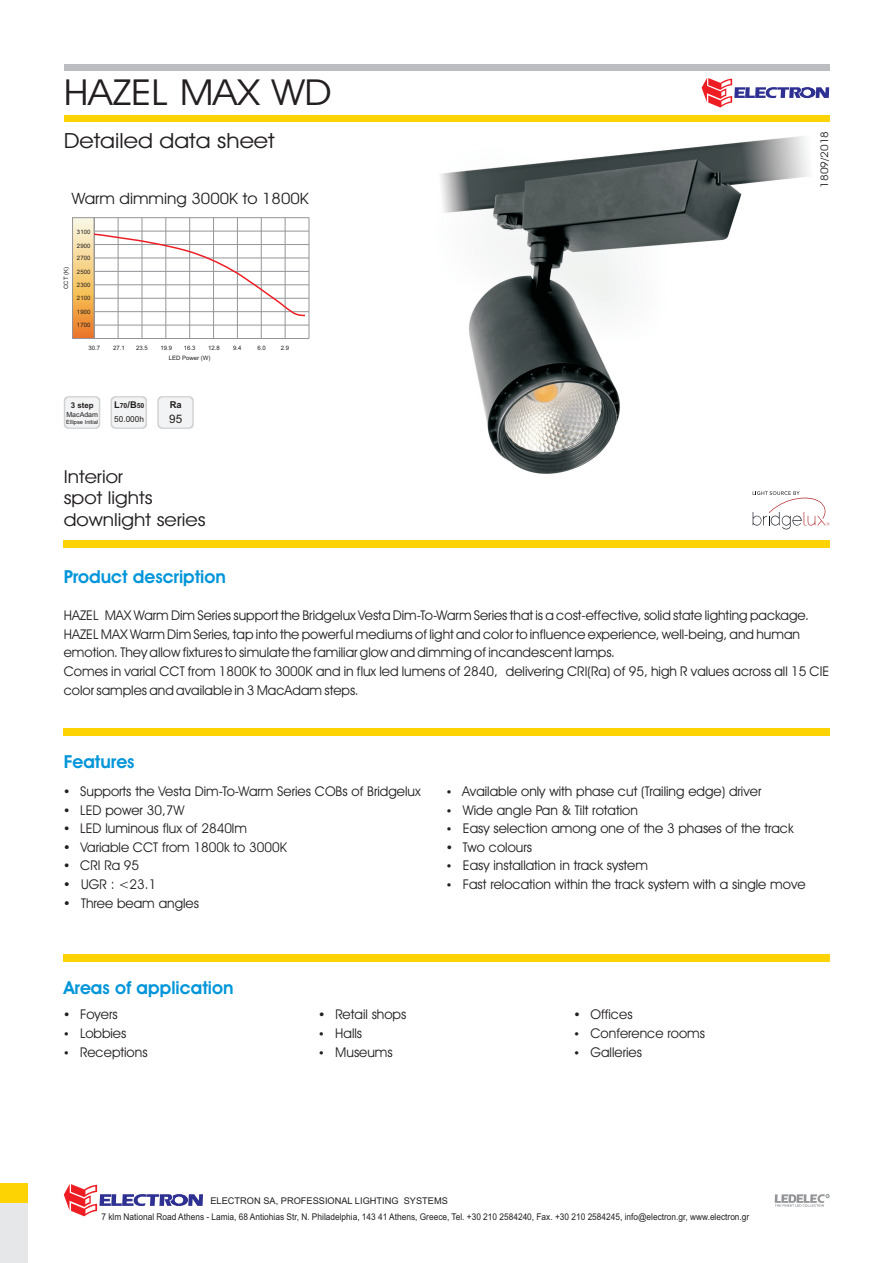
<style>
.page{position:relative;width:893px;height:1263px;background:#fff}
.page>*{position:absolute;margin:0;border:0;box-sizing:border-box;transform-origin:0 0}
.t1{font:36px "Avant Garde IT Cby BT";color:#231f20;scale:1.12 1}
.t2{font:21px "Avant Garde IT Cby BT";color:#231f20;scale:1.12 1}
.t3{font:700 18px "Avant Garde IT Cby BT";color:#0095d9}
.t4{font:18px/21.6px "Avant Garde IT Cby BT";color:#231f20;scale:1.12 1}
.t5{font:15.75px "Avant Garde IT Cby BT";color:#231f20;scale:1.06 1}
.t6{font:13.5px/18.6px "Avant Garde IT Cby BT";color:#231f20}
.t7{font:13.5px "Wingdings";color:#231f20}
.t8{font:12.9px "Wingdings";color:#231f20}
.t9{font:11.7px "Arial";color:#231f20}
.t10{font:11.55px/18.6px "Wingdings";color:#231f20;text-align:justify}
.t11{font:10.5px "Avant Garde IT Cby BT";color:#231f20;scale:1.12 1}
.t12{font:700 9.45px "Arial";color:#231f20}
.t13{font:9.3px/15.8px "Arial";color:#231f20}
.t14{font:8.25px "Arial";color:#231f20}
.t15{font:700 7.95px "Arial";color:#231f20}
.t16{font:7.05px "Arial";color:#231f20}
.t17{font:700 6.9px "Arial";color:#231f20}
.t18{font:6px/12.9px "Arial";color:#231f20}
.t19{font:5.7px "Arial";color:#231f20}
.s1{font-size:9.3px}
</style>
<div class="page">
<img style="left:440px;top:136px;width:369px;height:338px">
<div style="left:0;top:1183px;width:28px;height:20px;background:#fed304"></div>
<div style="left:0;top:1203px;width:28px;height:60px;background:#e6e7e9"></div>
<svg style="left:775px;top:1194px;width:54px;height:13px"></svg>
<svg style="left:64px;top:1184px;width:139px;height:32px"></svg>
<div style="left:64px;top:115px;width:765px;height:7px;background:#fed304"></div>
<div style="left:64px;top:64px;width:765px;height:7px;background:#bcbdc0"></div>
<svg style="left:111px;top:396px;width:36px;height:33px"></svg>
<div style="left:112px;top:397px;width:34px;height:30px;background:#f2f3f4;border-radius:4px"></div>
<div style="left:157px;top:396px;width:37px;height:33px;background:#dcddde;border-radius:5px"></div>
<div style="left:159px;top:397px;width:33px;height:30px;background:#f2f3f4;border-radius:4px"></div>
<svg style="left:64px;top:396px;width:36px;height:33px"></svg>
<div style="left:65px;top:397px;width:34px;height:30px;background:#f2f3f4;border-radius:4px"></div>
<svg style="left:702px;top:78px;width:127px;height:30px"></svg>
<svg style="left:753px;top:491px;width:76px;height:38px"></svg>
<div style="left:63px;top:541px;width:766px;height:7px;background:#fed304"></div>
<div style="left:63px;top:728px;width:766px;height:8px;background:#fed304"></div>
<div style="left:63px;top:954px;width:766px;height:7px;background:#fed304"></div>
<svg style="left:74px;top:219px;width:18px;height:118px;background:#f5c37a"></svg>
<div style="left:72px;top:217px;width:22px;height:122px;border:1px solid #939598"></div>
<hr style="left:94px;top:218px;width:1px;height:120px;background:#939598">
<hr style="left:118px;top:218px;width:1px;height:120px;background:#939598">
<hr style="left:142px;top:218px;width:1px;height:120px;background:#939598">
<hr style="left:166px;top:218px;width:1px;height:120px;background:#939598">
<hr style="left:189px;top:218px;width:1px;height:120px;background:#939598">
<hr style="left:213px;top:218px;width:1px;height:120px;background:#939598">
<hr style="left:237px;top:218px;width:1px;height:120px;background:#939598">
<hr style="left:261px;top:218px;width:1px;height:120px;background:#939598">
<hr style="left:285px;top:218px;width:1px;height:120px;background:#939598">
<hr style="left:309px;top:218px;width:1px;height:120px;background:#939598">
<hr style="left:94px;top:217px;width:215px;height:1px;background:#939598">
<hr style="left:94px;top:231px;width:215px;height:1px;background:#939598">
<hr style="left:94px;top:244px;width:215px;height:1px;background:#939598">
<hr style="left:94px;top:258px;width:215px;height:1px;background:#939598">
<hr style="left:94px;top:271px;width:215px;height:1px;background:#939598">
<hr style="left:94px;top:285px;width:215px;height:1px;background:#939598">
<hr style="left:94px;top:298px;width:215px;height:1px;background:#939598">
<hr style="left:94px;top:311px;width:215px;height:1px;background:#939598">
<hr style="left:94px;top:325px;width:215px;height:1px;background:#939598">
<hr style="left:94px;top:338px;width:215px;height:1px;background:#939598">
<svg style="left:93px;top:233px;width:213px;height:84px"></svg>
<h1 class="t1" style="left:64px;top:78px;width:241px">HAZEL MAX WD</h1>
<h2 class="t2" style="left:64px;top:132px;width:190px">Detailed data sheet</h2>
<p class="t5" style="left:72px;top:192px;width:225px">Warm dimming 3000K to 1800K</p>
<p class="t18" style="left:77px;top:226px;width:15px">3100</p>
<p class="t18" style="left:77px;top:240px;width:15px">2900<br>2700</p>
<p class="t18" style="left:77px;top:266px;width:15px;line-height:12.5px">2500<br>2300</p>
<p class="t18" style="left:77px;top:292px;width:15px">2100</p>
<p class="t18" style="left:77px;top:306px;width:15px">1900<br>1700</p>
<p class="t18" style="left:60px;top:289px;width:23px;rotate:-90deg">CCT (K)</p>
<p class="t18" style="left:89px;top:342px;width:13px">30.7</p>
<p class="t18" style="left:113px;top:342px;width:13px">27.1</p>
<p class="t18" style="left:136px;top:342px;width:13px">23.5</p>
<p class="t18" style="left:160px;top:342px;width:13px">19.9</p>
<p class="t18" style="left:184px;top:342px;width:13px">16.3</p>
<p class="t18" style="left:208px;top:342px;width:13px">12.8</p>
<p class="t18" style="left:233px;top:342px;width:10px">9.4</p>
<p class="t18" style="left:257px;top:342px;width:10px">6.0</p>
<p class="t18" style="left:281px;top:342px;width:10px">2.9</p>
<p class="t18" style="left:169px;top:352px;width:43px">LED Power (W)</p>
<p class="t15" style="left:71px;top:402px;width:24px">3 step</p>
<p class="t19" style="left:66px;top:420px;width:33px">Ellipse Initial</p>
<p class="t16" style="left:66px;top:412px;width:33px">MacAdam</p>
<p class="t17" style="left:114px;top:403px;width:32px"><span class="s1">L</span>70<span class="s1">/B</span>50</p>
<p class="t14" style="left:114px;top:416px;width:31px">50.000h</p>
<p class="t12" style="left:170px;top:401px;width:13px">Ra</p>
<p class="t9" style="left:169px;top:415px;width:15px">95</p>
<h3 class="t4" style="left:64px;top:467px;width:128px">Interior<br>spot lights downlight series</h3>
<p class="t11" style="left:820px;top:188px;width:52px;rotate:-90deg">1809/2018</p>
<h3 class="t3" style="left:64px;top:569px;width:164px">Product description</h3>
<p class="t6" style="left:64px;top:607px;width:767px">HAZEL MAX Warm Dim Series support the Bridgelux Vesta Dim-To-Warm Series that is a cost-effective, solid state lighting package.<br>HAZEL MAX Warm Dim Series, tap into the powerful mediums of light and color to influence experience, well-being, and human emotion. They allow fixtures to simulate the familiar glow and dimming of incandescent lamps.<br>Comes in varial CCT from 1800K to 3000K and in flux led lumens of 2840, delivering CRI(Ra) of 95, high R values across all 15 CIE color samples and available in 3 MacAdam steps.</p>
<h3 class="t3" style="left:64px;top:754px;width:72px">Features</h3>
<p class="t6" style="left:64px;top:783px;width:358px">•Supports the Vesta Dim-To-Warm Series COBs of Bridgelux</p>
<p class="t6" style="left:80px;top:802px;width:106px">LED power 30,7W</p>
<p class="t6" style="left:80px;top:820px;width:168px">LED luminous flux of 2840lm</p>
<p class="t6" style="left:64px;top:839px;width:225px">•Variable CCT from 1800k to 3000K</p>
<p class="t6" style="left:80px;top:857px;width:61px">CRI Ra 95</p>
<p class="t6" style="left:64px;top:876px;width:94px">•UGR : &lt;23.1</p>
<p class="t7" style="left:64px;top:897px;width:39px">•</p>
<p class="t8" style="left:64px;top:860px;width:37px">•</p>
<p class="t6" style="left:81px;top:895px;width:119px">Three beam angles</p>
<p class="t6" style="left:462px;top:783px;width:333px">Available only with phase cut (Trailing edge) driver<br>Wide angle Pan &amp; Tilt rotation<br>Easy selection among one of the 3 phases of the track</p>
<p class="t10" style="left:446px;top:784px;width:33px">• • •</p>
<p class="t6" style="left:446px;top:839px;width:87px">•Two colours</p>
<p class="t6" style="left:446px;top:857px;width:203px">•Easy installation in track system</p>
<p class="t6" style="left:446px;top:876px;width:361px">•Fast relocation within the track system with a single move</p>
<h3 class="t3" style="left:64px;top:980px;width:171px">Areas of application</h3>
<p class="t6" style="left:64px;top:1007px;width:55px">•Foyers</p>
<p class="t6" style="left:64px;top:1025px;width:64px">•Lobbies</p>
<p class="t6" style="left:64px;top:1044px;width:85px">•Receptions</p>
<p class="t6" style="left:319px;top:1007px;width:89px">•Retail shops</p>
<p class="t6" style="left:319px;top:1025px;width:45px">•Halls</p>
<p class="t6" style="left:319px;top:1044px;width:75px">•Museums</p>
<p class="t6" style="left:574px;top:1007px;width:60px">•Offices</p>
<p class="t6" style="left:574px;top:1025px;width:132px">•Conference rooms</p>
<p class="t6" style="left:574px;top:1044px;width:69px">•Galleries</p>
<p class="t13" style="left:101px;top:1193px;width:649px;text-indent:109px">ELECTRON SA, PROFESSIONAL LIGHTING SYSTEMS<br>7 klm National Road Athens - Lamia, 68 Antiohias Str, N. Philadelphia, 143 41 Athens, Greece, Tel. +30 210 2584240, Fax. +30 210 2584245, info@electron.gr, www.electron.gr</p>
</div>
